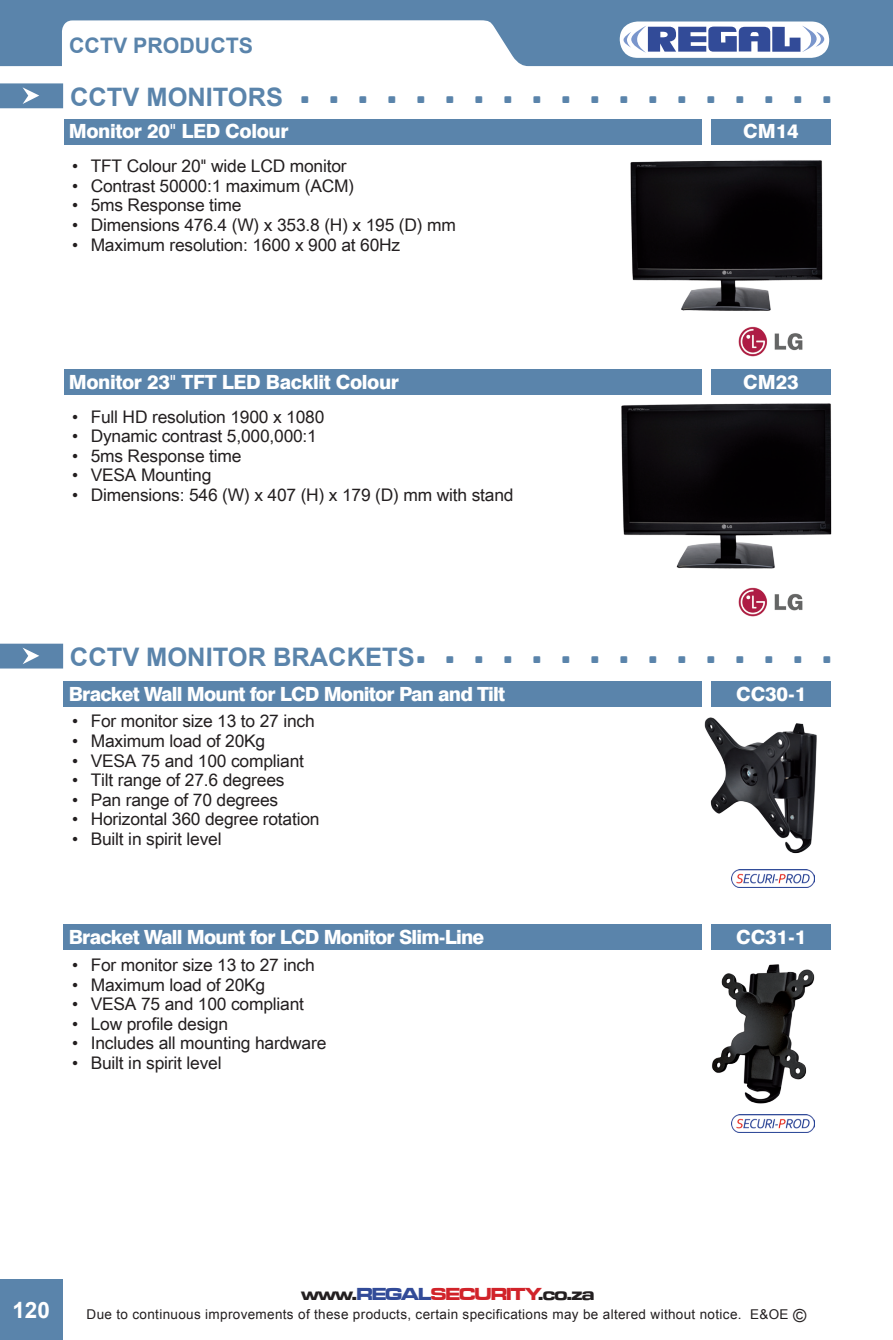
<style>
.page{position:relative;width:893px;height:1340px;background:#fff}
.page>*{position:absolute;margin:0;border:0;box-sizing:border-box;transform-origin:0 0}
.t1{font:500 43.2px "Bank Gothic BT";color:#5a84ab}
.t2{font:700 25.43px "Arial";color:#5a84ab}
.t3{font:700 22.5px "Arial";color:#fff}
.t4{font:700 21.38px "Arial";color:#5a84ab}
.t5{font:800 19.57px "Swiss 721 BT";letter-spacing:-.04em;color:#fff}
.t6{font:800 19.57px "Swiss 721 BT";letter-spacing:-.02em;color:#fff}
.t7{font:18px "Microgramma D Bold Exte";letter-spacing:-.05em;color:#231f20}
.Body_Copy{font:17.32px "Arial Unicode MS";letter-spacing:-.01em;color:#231f20}
.t8{font:13.5px "Arial";letter-spacing:.025em;color:#231f20}
.s1{font-family:"Helvetica";font-weight:400}
.s2{font-family:"Helvetica"}
.s3{color:#324b98}
.s4{color:#d1232a}
.s5{font-size:18px}
</style>
<div class="page">
<div style="left:0;top:1279px;width:63px;height:60px;background:#5a84ab"></div>
<svg style="left:0;top:0;width:893px;height:66px;fill:#5a84ab"></svg>
<div style="left:620px;top:22px;width:209px;height:36px;background:#fff;border-radius:18px"></div>
<svg style="left:623px;top:26px;width:201px;height:27px"></svg>
<div style="left:64px;top:119px;width:637px;height:25px;background:#5a84ab"></div>
<div style="left:64px;top:369px;width:637px;height:26px;background:#5a84ab"></div>
<div style="left:711px;top:119px;width:120px;height:25px;background:#5a84ab"></div>
<div style="left:711px;top:369px;width:120px;height:26px;background:#5a84ab"></div>
<img style="left:630px;top:160px;width:193px;height:151px">
<img style="left:621px;top:390px;width:211px;height:179px">
<img style="left:738px;top:587px;width:65px;height:30px">
<img style="left:738px;top:326px;width:65px;height:31px">
<svg style="left:0;top:83px;width:63px;height:25px;background:#668db1"></svg>
<svg style="left:0;top:643px;width:63px;height:25px;background:#688eb2"></svg>
<div style="left:64px;top:681px;width:638px;height:25px;background:#5a84ab"></div>
<div style="left:64px;top:924px;width:638px;height:26px;background:#5a84ab"></div>
<div style="left:711px;top:681px;width:120px;height:25px;background:#5a84ab"></div>
<div style="left:711px;top:924px;width:120px;height:26px;background:#5a84ab"></div>
<img style="left:704px;top:717px;width:113px;height:137px">
<img style="left:712px;top:964px;width:103px;height:140px">
<img style="left:731px;top:869px;width:83px;height:18px">
<img style="left:731px;top:1114px;width:83px;height:18px">
<p class="t4" style="left:69px;top:31px;width:185px">CCTV PRODUCTS</p>
<p class="t2" style="left:70px;top:80px;width:214px">CCTV MONITORS</p>
<p class="t1" style="left:95px;top:68px;width:741px">..........................</p>
<p class="t6" style="left:69px;top:120px;width:221px">Monitor 20<span class="s1">"</span> LED Colour</p>
<p class="Body_Copy" style="left:72px;top:154px;width:276px">• TFT Colour 20<span class="s2">"</span> wide LCD monitor</p>
<p class="Body_Copy" style="left:72px;top:173px;width:284px">• Contrast 50000:1 maximum (ACM)</p>
<p class="Body_Copy" style="left:72px;top:193px;width:171px">• 5ms Response time</p>
<p class="Body_Copy" style="left:72px;top:212px;width:385px">• Dimensions 476.4 (W) x 353.8 (H) x 195 (D) mm</p>
<p class="Body_Copy" style="left:72px;top:232px;width:330px">• Maximum resolution: 1600 x 900 at 60Hz</p>
<p class="t6" style="left:69px;top:370px;width:332px">Monitor 23<span class="s1">"</span> TFT LED Backlit Colour</p>
<p class="Body_Copy" style="left:72px;top:404px;width:254px">• Full HD resolution 1900 x 1080</p>
<p class="Body_Copy" style="left:72px;top:423px;width:246px">• Dynamic contrast 5,000,000:1</p>
<p class="Body_Copy" style="left:72px;top:443px;width:171px">• 5ms Response time</p>
<p class="Body_Copy" style="left:72px;top:462px;width:141px">• VESA Mounting</p>
<p class="Body_Copy" style="left:72px;top:482px;width:443px">• Dimensions: 546 (W) x 407 (H) x 179 (D) mm with stand</p>
<p class="t5" style="left:743px;top:120px;width:57px">CM14</p>
<p class="t5" style="left:743px;top:370px;width:57px">CM23</p>
<p class="t2" style="left:70px;top:640px;width:346px">CCTV MONITOR BRACKETS</p>
<p class="t1" style="left:95px;top:628px;width:741px">..........................</p>
<p class="t5" style="left:69px;top:682px;width:438px">Bracket Wall Mount for LCD Monitor Pan and Tilt</p>
<p class="t5" style="left:736px;top:682px;width:72px">CC30-1</p>
<p class="Body_Copy" style="left:72px;top:708px;width:244px">• For monitor size 13 to 27 inch</p>
<p class="Body_Copy" style="left:72px;top:728px;width:195px">• Maximum load of 20Kg</p>
<p class="Body_Copy" style="left:72px;top:748px;width:233px">• VESA 75 and 100 compliant</p>
<p class="Body_Copy" style="left:72px;top:767px;width:214px">• Tilt range of 27.6 degrees</p>
<p class="Body_Copy" style="left:72px;top:787px;width:208px">• Pan range of 70 degrees</p>
<p class="Body_Copy" style="left:72px;top:806px;width:249px">• Horizontal 360 degree rotation</p>
<p class="Body_Copy" style="left:72px;top:826px;width:151px">• Built in spirit level</p>
<p class="t5" style="left:69px;top:925px;width:417px">Bracket Wall Mount for LCD Monitor Slim-Line</p>
<p class="Body_Copy" style="left:72px;top:952px;width:244px">• For monitor size 13 to 27 inch</p>
<p class="Body_Copy" style="left:72px;top:971px;width:195px">• Maximum load of 20Kg</p>
<p class="Body_Copy" style="left:72px;top:991px;width:233px">• VESA 75 and 100 compliant</p>
<p class="Body_Copy" style="left:72px;top:1011px;width:157px">• Low profile design</p>
<p class="Body_Copy" style="left:72px;top:1030px;width:256px">• Includes all mounting hardware</p>
<p class="Body_Copy" style="left:72px;top:1050px;width:151px">• Built in spirit level</p>
<p class="t5" style="left:736px;top:925px;width:72px">CC31-1</p>
<p class="t3" style="left:12px;top:1294px;width:39px">120</p>
<p class="t7" style="left:301px;top:1281px;width:295px">www.<span class="s3">REGAL</span><span class="s4">SECURITY</span>.co.za</p>
<p class="t8" style="left:87px;top:1305px;width:721px">Due to continuous improvements of these products, certain specifications may be altered without notice. E&amp;OE <span class="s5">©</span></p>
</div>
